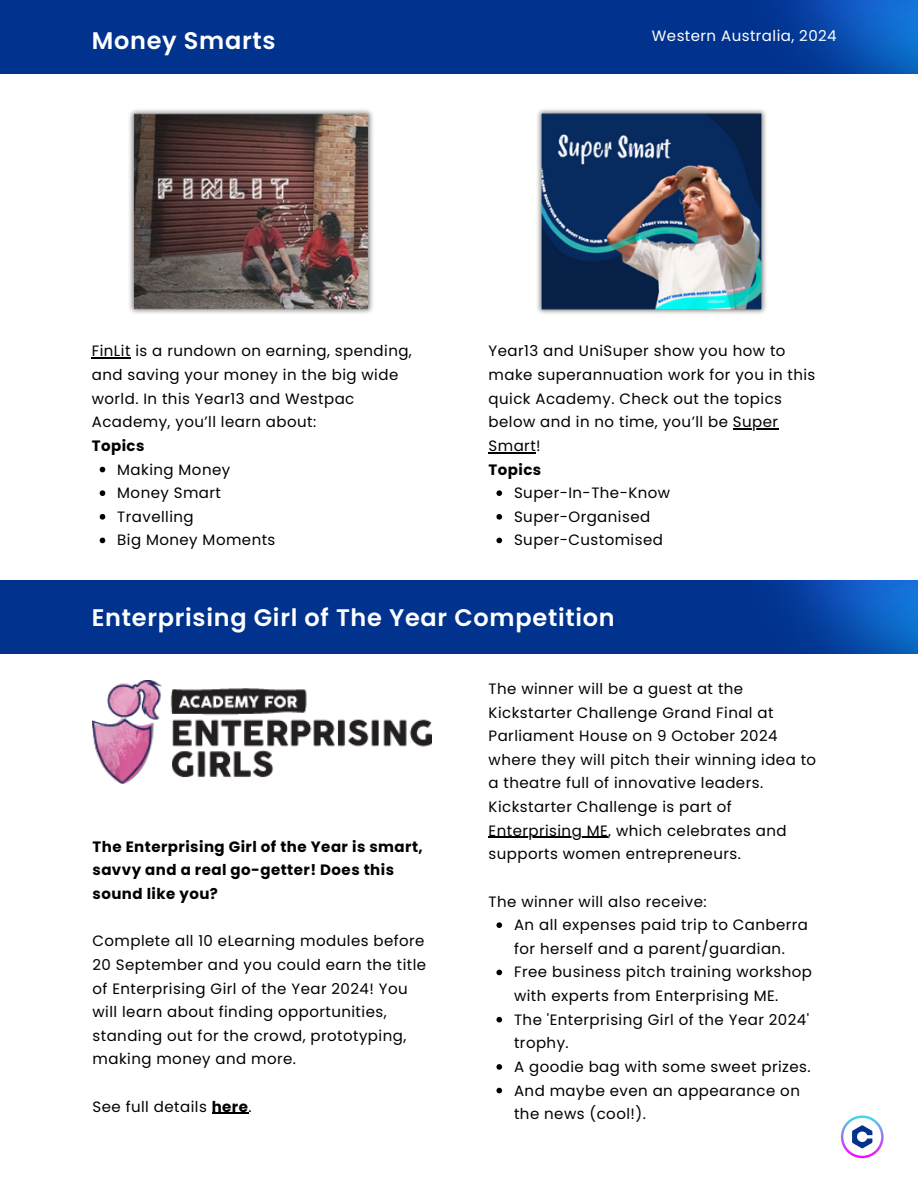
<style>
.page{position:relative;width:918px;height:1188px;background:#fff}
.page>*{position:absolute;margin:0;border:0;box-sizing:border-box;transform-origin:0 0}
.t1{font:600 24px "Poppins";letter-spacing:.03em;color:#fff}
.t2{font:15px/23.7px "Poppins";letter-spacing:.03em;color:#000}
.t3{font:700 15px/23.7px "Poppins";letter-spacing:.03em;color:#000}
.t4{font:15px "Poppins";letter-spacing:.03em;color:#fff}
.s1{font-weight:700}
</style>
<div class="page">
<div style="left:0;top:0;width:918px;height:73px;background:#01338e"></div>
<div style="left:0;top:580px;width:918px;height:73px;background:#01338e"></div>
<svg style="left:841px;top:1115px;width:43px;height:43px"></svg>
<img style="left:782px;top:0;width:136px;height:73px">
<img style="left:782px;top:580px;width:136px;height:73px">
<img style="left:93px;top:680px;width:338px;height:104px">
<img style="left:537px;top:109px;width:229px;height:205px">
<img style="left:129px;top:109px;width:244px;height:205px">
<hr style="left:489px;top:837px;width:119px;height:1px;background:#000">
<svg style="left:496px;top:922px;width:6px;height:6px"></svg>
<svg style="left:496px;top:970px;width:6px;height:5px"></svg>
<svg style="left:496px;top:1017px;width:6px;height:5px"></svg>
<svg style="left:496px;top:1064px;width:6px;height:6px"></svg>
<svg style="left:496px;top:1088px;width:6px;height:5px"></svg>
<hr style="left:212px;top:1113px;width:37px;height:1px;background:#000">
<hr style="left:733px;top:428px;width:46px;height:2px;background:#000">
<hr style="left:489px;top:452px;width:47px;height:1px;background:#000">
<svg style="left:496px;top:490px;width:6px;height:6px"></svg>
<svg style="left:496px;top:514px;width:6px;height:6px"></svg>
<svg style="left:496px;top:538px;width:6px;height:5px"></svg>
<hr style="left:92px;top:358px;width:39px;height:1px;background:#000">
<svg style="left:100px;top:467px;width:5px;height:5px"></svg>
<svg style="left:100px;top:490px;width:5px;height:6px"></svg>
<svg style="left:100px;top:514px;width:5px;height:6px"></svg>
<svg style="left:100px;top:538px;width:5px;height:5px"></svg>
<p class="t1" style="left:92px;top:24px;width:185px">Money Smarts</p>
<p class="t4" style="left:652px;top:25px;width:186px">Western Australia, 2024</p>
<p class="t2" style="left:92px;top:339px;width:322px">FinLit is a rundown on earning, spending, and saving your money in the big wide world. In this Year13 and Westpac Academy, you’ll learn about:</p>
<p class="t3" style="left:92px;top:434px;width:54px">Topics</p>
<p class="t2" style="left:117px;top:458px;width:114px">Making Money</p>
<p class="t2" style="left:117px;top:481px;width:105px">Money Smart</p>
<p class="t2" style="left:117px;top:505px;width:78px">Travelling</p>
<p class="t2" style="left:117px;top:528px;width:160px">Big Money Moments</p>
<p class="t2" style="left:489px;top:339px;width:328px">Year13 and UniSuper show you how to make superannuation work for you in this quick Academy. Check out the topics below and in no time, you’ll be Super</p>
<h2 class="t2" style="left:489px;top:434px;width:54px">Smart!</h2>
<h2 class="t3" style="left:489px;top:458px;width:54px">Topics</h2>
<h2 class="t2" style="left:514px;top:481px;width:158px">Super-In-The-Know</h2>
<h2 class="t2" style="left:514px;top:505px;width:138px">Super-Organised</h2>
<h2 class="t2" style="left:514px;top:528px;width:150px">Super-Customised</h2>
<h1 class="t1" style="left:92px;top:600px;width:524px">Enterprising Girl of The Year Competition</h1>
<p class="t3" style="left:93px;top:835px;width:332px">The Enterprising Girl of the Year is smart, savvy and a real go-getter! Does this sound like you?</p>
<p class="t2" style="left:93px;top:929px;width:335px">Complete all 10 eLearning modules before 20 September and you could earn the title of Enterprising Girl of the Year 2024! You will learn about finding opportunities, standing out for the crowd, prototyping, making money and more.</p>
<p class="t2" style="left:93px;top:1095px;width:161px">See full details <span class="s1">here</span>.</p>
<p class="t2" style="left:489px;top:677px;width:329px">The winner will be a guest at the Kickstarter Challenge Grand Final at Parliament House on 9 October 2024 where they will pitch their winning idea to a theatre full of innovative leaders.</p>
<p class="t2" style="left:489px;top:795px;width:245px">Kickstarter Challenge is part of</p>
<p class="t2" style="left:489px;top:819px;width:300px">Enterprising ME, which celebrates and supports women entrepreneurs.</p>
<p class="t2" style="left:489px;top:890px;width:220px">The winner will also receive:</p>
<p class="t2" style="left:514px;top:913px;width:295px">An all expenses paid trip to Canberra for herself and a parent/guardian.</p>
<p class="t2" style="left:514px;top:960px;width:299px">Free business pitch training workshop with experts from Enterprising ME.</p>
<p class="t2" style="left:514px;top:1008px;width:297px">The 'Enterprising Girl of the Year 2024' trophy.</p>
<p class="t2" style="left:514px;top:1055px;width:298px">A goodie bag with some sweet prizes.</p>
<p class="t2" style="left:514px;top:1079px;width:287px">And maybe even an appearance on the news (cool!).</p>
</div>
